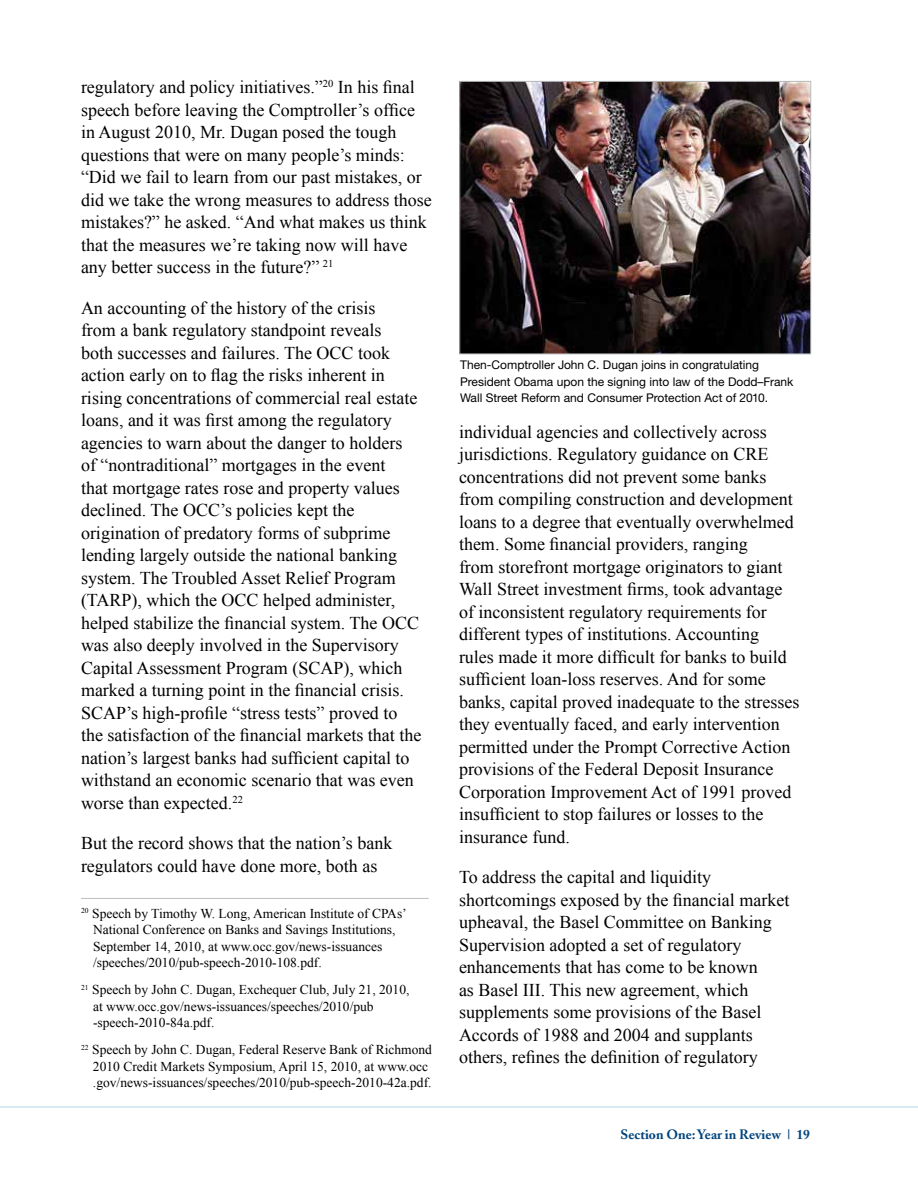
<style>
.page{position:relative;width:918px;height:1188px;background:#fff}
.page>*{position:absolute;margin:0;border:0;box-sizing:border-box;transform-origin:0 0}
.Body{font:18px/22.5px "Times New Roman";color:#000}
.Footnote_w__numbers{font:18px/22.5px "Times New Roman";color:#000}
.Footnote_w__numbers-2{font:13.5px/16.5px "Times New Roman";color:#000}
.t1{font:700 13.5px "Adobe Caslon";color:#00447c}
.Photo_Caption{font:12px/16.5px "Helvetica Neue CE";color:#000}
</style>
<div class="page">
<hr style="left:0;top:1106px;width:918px;height:2px;background:#d8ebf5">
<hr style="left:81px;top:898px;width:348px;height:1px;background:#bcbec0">
<img style="left:461px;top:83px;width:348px;height:269px">
<div style="left:459px;top:81px;width:352px;height:273px;border:1px solid #b6b8ba"></div>
<p class="Footnote_w__numbers" style="left:81px;top:76px;width:352px">regulatory and policy initiatives.”<sup>20</sup> In his final speech before leaving the Comptroller’s office in August 2010, Mr. Dugan posed the tough questions that were on many people’s minds: “Did we fail to learn from our past mistakes, or did we take the wrong measures to address those mistakes?” he asked. “And what makes us think that the measures we’re taking now will have any better success in the future?” <sup>21</sup></p>
<p class="Body" style="left:81px;top:296px;width:342px">An accounting of the history of the crisis<br>from a bank regulatory standpoint reveals<br>both successes and failures. The OCC took action early on to flag the risks inherent in rising concentrations of commercial real estate loans, and it was first among the regulatory agencies to warn about the danger to holders of “nontraditional” mortgages in the event<br>that mortgage rates rose and property values declined. The OCC’s policies kept the origination of predatory forms of subprime lending largely outside the national banking system. The Troubled Asset Relief Program (TARP), which the OCC helped administer, helped stabilize the financial system. The OCC was also deeply involved in the Supervisory Capital Assessment Program (SCAP), which marked a turning point in the financial crisis.<br>SCAP’s high-profile “stress tests” proved to the satisfaction of the financial markets that the nation’s largest banks had sufficient capital to withstand an economic scenario that was even worse than expected.<sup>22</sup></p>
<p class="Body" style="left:81px;top:832px;width:313px">But the record shows that the nation’s bank regulators could have done more, both as</p>
<p class="Footnote_w__numbers-2" style="left:93px;top:905px;width:315px;text-indent:-12px"><sup>20</sup> Speech by Timothy W. Long, American Institute of CPAs’ National Conference on Banks and Savings Institutions, September 14, 2010, at www.occ.gov/news-issuances /speeches/2010/pub-speech-2010-108.pdf.</p>
<p class="Footnote_w__numbers-2" style="left:93px;top:981px;width:318px;text-indent:-12px"><sup>21</sup> Speech by John C. Dugan, Exchequer Club, July 21, 2010, at www.occ.gov/news-issuances/speeches/2010/pub -speech-2010-84a.pdf.</p>
<p class="Footnote_w__numbers-2" style="left:93px;top:1041px;width:341px;text-indent:-12px"><sup>22</sup> Speech by John C. Dugan, Federal Reserve Bank of Richmond<br>2010 Credit Markets Symposium, April 15, 2010, at www.occ .gov/news-issuances/speeches/2010/pub-speech-2010-42a.pdf.</p>
<p class="Photo_Caption" style="left:460px;top:357px;width:335px">Then-Comptroller John C. Dugan joins in congratulating<br>President Obama upon the signing into law of the Dodd–Frank<br>Wall Street Reform and Consumer Protection Act of 2010.</p>
<p class="Footnote_w__numbers" style="left:459px;top:420px;width:342px">individual agencies and collectively across jurisdictions. Regulatory guidance on CRE concentrations did not prevent some banks from compiling construction and development loans to a degree that eventually overwhelmed them. Some financial providers, ranging<br>from storefront mortgage originators to giant Wall Street investment firms, took advantage of inconsistent regulatory requirements for different types of institutions. Accounting<br>rules made it more difficult for banks to build sufficient loan-loss reserves. And for some banks, capital proved inadequate to the stresses they eventually faced, and early intervention permitted under the Prompt Corrective Action provisions of the Federal Deposit Insurance Corporation Improvement Act of 1991 proved insufficient to stop failures or losses to the insurance fund.</p>
<p class="Body" style="left:459px;top:866px;width:332px">To address the capital and liquidity shortcomings exposed by the financial market upheaval, the Basel Committee on Banking Supervision adopted a set of regulatory enhancements that has come to be known<br>as Basel III. This new agreement, which supplements some provisions of the Basel Accords of 1988 and 2004 and supplants others, refines the definition of regulatory</p>
<p class="t1" style="left:620px;top:1126px;width:191px">Section One: Year in Review | 19</p>
</div>
